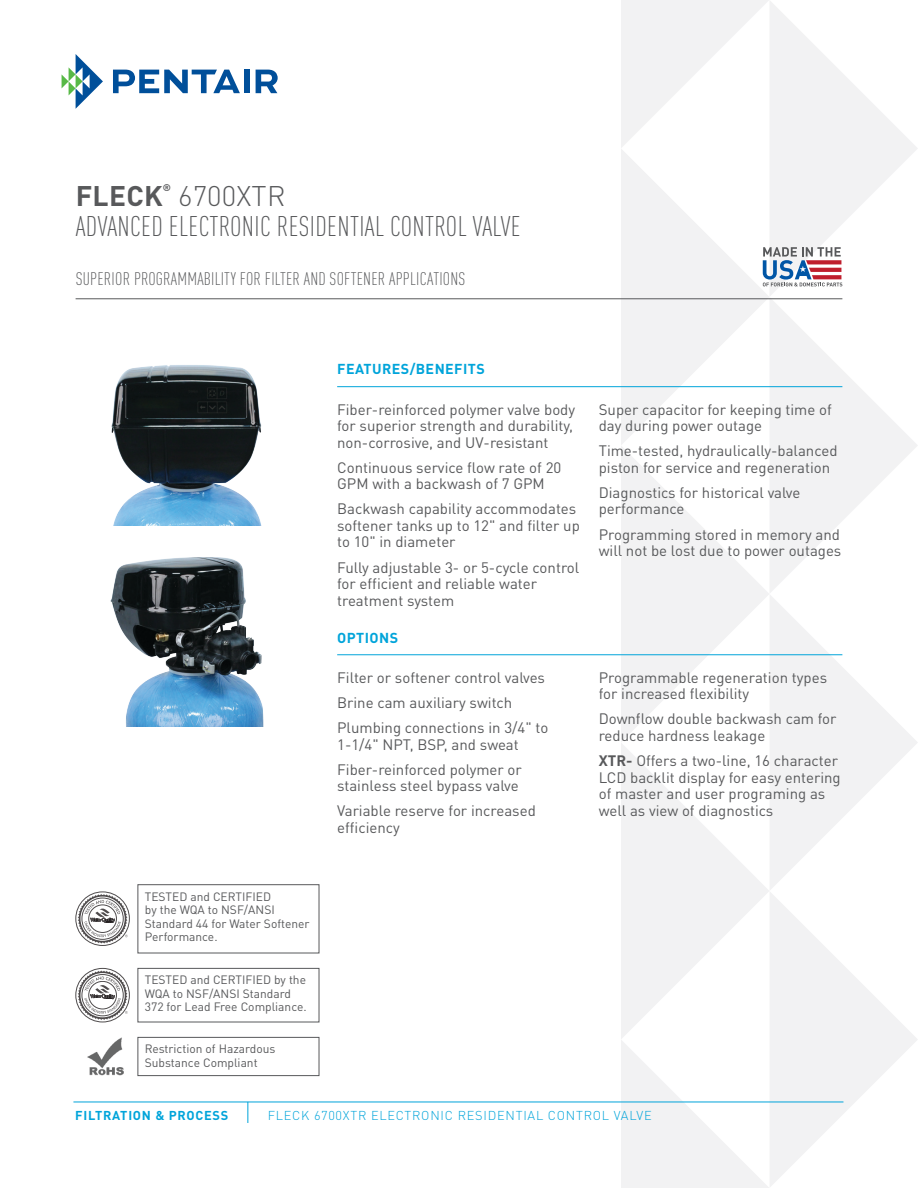
<style>
.page{position:relative;width:918px;height:1188px;background:#fff}
.page>*{position:absolute;margin:0;border:0;box-sizing:border-box;transform-origin:0 0}
.C_Descriptor_Title{font:300 condensed 28.05px "DIN Pro";letter-spacing:.01em;color:#58595b}
.BrandedProductLine_T{font:300 28.05px "DIN Pro";letter-spacing:.005em;color:#58595b}
.BrandedProductLine_T-2{font:700 28.05px "DIN Pro";letter-spacing:.01em;color:#58595b}
.C_TitleSection{font:300 condensed 18px "DIN Pro";letter-spacing:.01em;color:#58595b}
.Features_Benefits_bo{font:15px/16.5px "DIN Pro";color:#58595b}
.BLUE_cap_head{font:700 14.25px "DIN Pro";letter-spacing:.03em;color:#00a4da}
.C_Descriptor_InfoLin{font:300 12.75px "DIN Pro";letter-spacing:.06em;color:#00a4da}
.t1{font:700 12.75px "DIN Pro";letter-spacing:.06em;color:#00a4da}
.AP_Important_Informa{font:12px/13.5px "DIN Pro";color:#58595b}
.BrandedProductLine_T-3{font:700 9.6px "DIN Pro";color:#58595b}
.s1{font-weight:700}
</style>
<div class="page">
<svg style="left:621px;top:0;width:296px;height:148px"></svg>
<svg style="left:621px;top:148px;width:296px;height:297px;fill:#f3f3f3"></svg>
<svg style="left:621px;top:445px;width:296px;height:297px"></svg>
<svg style="left:621px;top:742px;width:296px;height:432px;fill:#f3f3f4"></svg>
<svg style="left:621px;top:1039px;width:162px;height:149px"></svg>
<hr style="left:73px;top:1102px;width:770px;height:1px;background:#00a4da">
<svg style="left:62px;top:54px;width:41px;height:55px"></svg>
<svg style="left:113px;top:70px;width:127px;height:23px"></svg>
<div style="left:244px;top:70px;width:5px;height:23px;background:#004f9a"></div>
<svg style="left:256px;top:70px;width:22px;height:23px"></svg>
<hr style="left:76px;top:298px;width:766px;height:1px;background:#58595b">
<svg style="left:247px;top:1102px;width:1px;height:21px"></svg>
<hr style="left:337px;top:386px;width:505px;height:1px;background:#00a4da">
<hr style="left:337px;top:654px;width:505px;height:1px;background:#00a4da">
<div style="left:76px;top:892px;width:54px;height:54px;border:1px solid #231f20;border-radius:50%"></div>
<svg style="left:78px;top:894px;width:50px;height:50px"></svg>
<div style="left:138px;top:968px;width:181px;height:54px;border:1px solid #58595b"></div>
<div style="left:76px;top:968px;width:54px;height:54px;border:1px solid #231f20;border-radius:50%"></div>
<svg style="left:78px;top:970px;width:50px;height:50px"></svg>
<svg style="left:763px;top:247px;width:79px;height:39px"></svg>
<div style="left:138px;top:1037px;width:181px;height:39px;border:1px solid #58595b"></div>
<img style="left:87px;top:1038px;width:37px;height:37px">
<img style="left:111px;top:365px;width:151px;height:161px">
<img style="left:110px;top:557px;width:154px;height:169px">
<p class="BrandedProductLine_T-2" style="left:76px;top:173px;width:89px">FLECK</p>
<p class="BrandedProductLine_T-3" style="left:163px;top:180px;width:10px">®</p>
<p class="BrandedProductLine_T" style="left:178px;top:174px;width:109px">6700XTR</p>
<p class="C_Descriptor_Title" style="left:76px;top:206px;width:446px">ADVANCED ELECTRONIC RESIDENTIAL CONTROL VALVE</p>
<p class="C_TitleSection" style="left:76px;top:266px;width:391px">SUPERIOR PROGRAMMABILITY FOR FILTER AND SOFTENER APPLICATIONS</p>
<p class="AP_Important_Informa" style="left:145px;top:889px;width:166px">TESTED and CERTIFIED<br>by the WQA to NSF/ANSI<br>Standard 44 for Water Softener<br>Performance.</p>
<p class="AP_Important_Informa" style="left:145px;top:972px;width:163px">TESTED and CERTIFIED by the<br>WQA to NSF/ANSI Standard<br>372 for Lead Free Compliance.</p>
<p class="AP_Important_Informa" style="left:145px;top:1041px;width:132px">Restriction of Hazardous<br>Substance Compliant</p>
<p class="BLUE_cap_head" style="left:337px;top:357px;width:149px">FEATURES/BENEFITS</p>
<p class="Features_Benefits_bo" style="left:337px;top:400px;width:240px">Fiber-reinforced polymer valve body for superior strength and durability, non-corrosive, and UV-resistant</p>
<p class="Features_Benefits_bo" style="left:337px;top:458px;width:226px">Continuous service flow rate of 20<br>GPM with a backwash of 7 GPM</p>
<p class="Features_Benefits_bo" style="left:337px;top:499px;width:244px">Backwash capability accommodates softener tanks up to 12" and filter up to 10" in diameter</p>
<p class="Features_Benefits_bo" style="left:337px;top:557px;width:244px">Fully adjustable 3- or 5-cycle control for efficient and reliable water treatment system</p>
<p class="BLUE_cap_head" style="left:337px;top:625px;width:62px">OPTIONS</p>
<p class="Features_Benefits_bo" style="left:337px;top:668px;width:209px">Filter or softener control valves</p>
<p class="Features_Benefits_bo" style="left:337px;top:693px;width:177px">Brine cam auxiliary switch</p>
<p class="Features_Benefits_bo" style="left:337px;top:718px;width:213px">Plumbing connections in 3/4" to<br>1-1/4" NPT, BSP, and sweat</p>
<p class="Features_Benefits_bo" style="left:337px;top:760px;width:186px">Fiber-reinforced polymer or stainless steel bypass valve</p>
<p class="Features_Benefits_bo" style="left:337px;top:801px;width:200px">Variable reserve for increased efficiency</p>
<p class="Features_Benefits_bo" style="left:599px;top:400px;width:235px">Super capacitor for keeping time of day during power outage</p>
<p class="Features_Benefits_bo" style="left:599px;top:441px;width:240px">Time-tested, hydraulically-balanced piston for service and regeneration</p>
<p class="Features_Benefits_bo" style="left:599px;top:483px;width:203px">Diagnostics for historical valve performance</p>
<p class="Features_Benefits_bo" style="left:599px;top:524px;width:244px">Programming stored in memory and will not be lost due to power outages</p>
<p class="Features_Benefits_bo" style="left:599px;top:668px;width:230px">Programmable regeneration types for increased flexibility</p>
<p class="Features_Benefits_bo" style="left:599px;top:709px;width:239px">Downflow double backwash cam for reduce hardness leakage</p>
<p class="Features_Benefits_bo" style="left:599px;top:751px;width:243px"><span class="s1">XTR-</span> Offers a two-line, 16 character LCD backlit display for easy entering of master and user programing as well as view of diagnostics</p>
<p class="t1" style="left:75px;top:1105px;width:155px">FILTRATION &amp; PROCESS</p>
<p class="C_Descriptor_InfoLin" style="left:268px;top:1106px;width:386px">FLECK 6700XTR ELECTRONIC RESIDENTIAL CONTROL VALVE</p>
</div>
